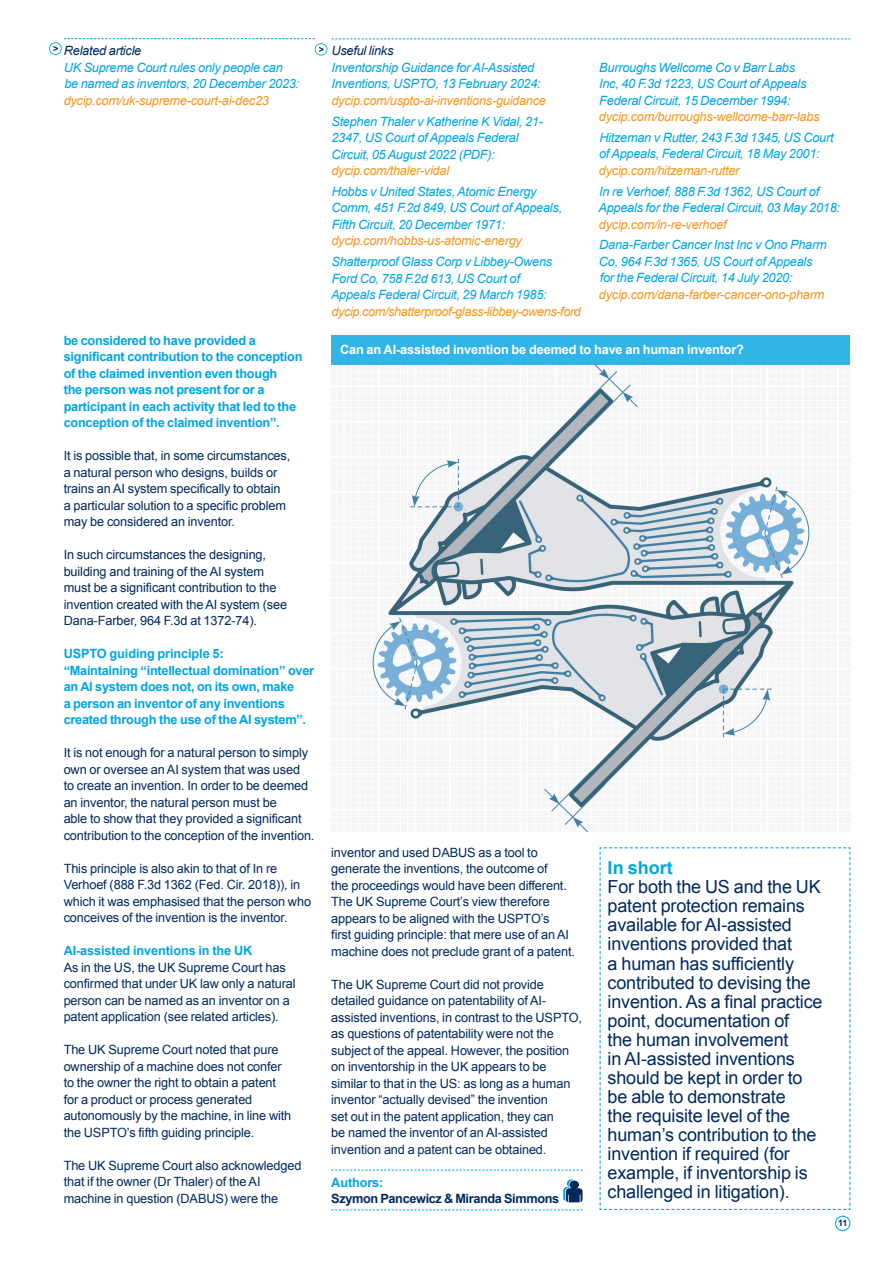
<style>
.page{position:relative;width:893px;height:1263px;background:#fff}
.page>*{position:absolute;margin:0;border:0;box-sizing:border-box;transform-origin:0 0}
.Author_Name{font:18px/19px "Arial";letter-spacing:-.01em;color:#00295c}
.Author_Name-2{font:700 18px "Arial";color:#00a5e3}
.Author_Name-3{font:12.75px/16.5px "Arial";letter-spacing:-.01em;color:#00295c}
.Author_Small_Sub-Header{font:italic 12.75px/16.5px "Arial";letter-spacing:-.02em;color:#00a5e3}
.Author_Name-4{font:700 12.75px/16.5px "Arial";letter-spacing:-.02em;color:#00a5e3}
.Author_Small_Sub-Header-2{font:italic 12.75px "Arial";letter-spacing:-.02em;color:#f7971d}
.t1{font:700 12.75px "Arial";letter-spacing:-.01em;color:#fff}
.Author_Name-5{font:700 12.75px "Arial";letter-spacing:-.03em;color:#00295c}
.t2{font:italic 12.75px "Arial";letter-spacing:-.02em;color:#00295c}
.Author_Small_Sub-Header-3{font:700 12.75px "Arial";letter-spacing:-.01em;color:#00a5e3}
.t3{font:700 9px "Arial";color:#00295c}
.s1{color:#f7971d}
</style>
<div class="page">
<img style="left:332px;top:364px;width:518px;height:468px">
<svg style="left:331px;top:1170px;width:252px;height:1px"></svg>
<svg style="left:331px;top:1209px;width:252px;height:1px"></svg>
<svg style="left:599px;top:847px;width:252px;height:363px"></svg>
<svg style="left:563px;top:1179px;width:20px;height:23px"></svg>
<svg style="left:49px;top:38px;width:801px;height:18px"></svg>
<div style="left:331px;top:335px;width:519px;height:29px;background:#31b5e7"></div>
<svg style="left:835px;top:1216px;width:15px;height:15px"></svg>
<p class="t2" style="left:64px;top:42px;width:79px">Related article</p>
<p class="Author_Small_Sub-Header" style="left:64px;top:59px;width:237px">UK Supreme Court rules only people can be named as inventors, 20 December 2023: <span class="s1">dycip.com/uk-supreme-court-ai-dec23</span></p>
<p class="Author_Name-4" style="left:64px;top:332px;width:240px">be considered to have provided a significant contribution to the conception of the claimed invention even though<br>the person was not present for or a participant in each activity that led to the conception of the claimed invention”.</p>
<p class="Author_Name-3" style="left:64px;top:447px;width:228px">It is possible that, in some circumstances, a natural person who designs, builds or trains an AI system specifically to obtain a particular solution to a specific problem may be considered an inventor.</p>
<p class="Author_Name-3" style="left:64px;top:546px;width:225px">In such circumstances the designing, building and training of the AI system must be a significant contribution to the invention created with the AI system (see Dana-Farber, 964 F.3d at 1372-74).</p>
<p class="Author_Name-4" style="left:64px;top:646px;width:162px">USPTO guiding principle 5:</p>
<p class="Author_Name-4" style="left:64px;top:662px;width:252px">“Maintaining “intellectual domination” over an AI system does not, on its own, make<br>a person an inventor of any inventions created through the use of the AI system”.</p>
<p class="Author_Name-3" style="left:64px;top:744px;width:252px">It is not enough for a natural person to simply own or oversee an AI system that was used<br>to create an invention. In order to be deemed an inventor, the natural person must be<br>able to show that they provided a significant contribution to the conception of the invention.</p>
<p class="Author_Name-3" style="left:64px;top:860px;width:249px">This principle is also akin to that of In re Verhoef (888 F.3d 1362 (Fed. Cir. 2018)), in which it was emphasised that the person who conceives of the invention is the inventor.</p>
<p class="Author_Name-4" style="left:64px;top:943px;width:190px">AI-assisted inventions in the UK</p>
<p class="Author_Name-3" style="left:64px;top:959px;width:233px">As in the US, the UK Supreme Court has confirmed that under UK law only a natural person can be named as an inventor on a patent application (see related articles).</p>
<p class="Author_Name-3" style="left:64px;top:1041px;width:229px">The UK Supreme Court noted that pure ownership of a machine does not confer to the owner the right to obtain a patent for a product or process generated autonomously by the machine, in line with the USPTO’s fifth guiding principle.</p>
<p class="Author_Name-3" style="left:64px;top:1157px;width:239px">The UK Supreme Court also acknowledged that if the owner (Dr Thaler) of the AI machine in question (DABUS) were the</p>
<p class="t2" style="left:332px;top:43px;width:63px">Useful links</p>
<p class="Author_Small_Sub-Header" style="left:332px;top:59px;width:211px">Inventorship Guidance for AI-Assisted<br>Inventions, USPTO, 13 February 2024:</p>
<p class="Author_Small_Sub-Header-2" style="left:331px;top:92px;width:216px">dycip.com/uspto-ai-inventions-guidance</p>
<p class="Author_Small_Sub-Header" style="left:331px;top:113px;width:213px">Stephen Thaler v Katherine K Vidal, 21-<br>2347, US Court of Appeals Federal<br>Circuit, 05 August 2022 (PDF):</p>
<p class="Author_Small_Sub-Header-2" style="left:331px;top:162px;width:119px">dycip.com/thaler-vidal</p>
<p class="Author_Small_Sub-Header" style="left:331px;top:183px;width:232px">Hobbs v United States, Atomic Energy<br>Comm, 451 F.2d 849, US Court of Appeals,<br>Fifth Circuit, 20 December 1971:</p>
<p class="Author_Small_Sub-Header-2" style="left:331px;top:233px;width:192px">dycip.com/hobbs-us-atomic-energy</p>
<p class="Author_Small_Sub-Header" style="left:331px;top:254px;width:223px">Shatterproof Glass Corp v Libbey-Owens<br>Ford Co, 758 F.2d 613, US Court of<br>Appeals Federal Circuit, 29 March 1985:</p>
<p class="Author_Small_Sub-Header-2" style="left:331px;top:303px;width:251px">dycip.com/shatterproof-glass-libbey-owens-ford</p>
<p class="Author_Small_Sub-Header" style="left:599px;top:59px;width:222px">Burroughs Wellcome Co v Barr Labs<br>Inc, 40 F.3d 1223, US Court of Appeals Federal Circuit, 15 December 1994: <span class="s1">dycip.com/burroughs-wellcome-barr-labs</span></p>
<p class="Author_Small_Sub-Header" style="left:599px;top:129px;width:236px">Hitzeman v Rutter, 243 F.3d 1345, US Court of Appeals, Federal Circuit, 18 May 2001:</p>
<p class="Author_Small_Sub-Header-2" style="left:599px;top:162px;width:142px">dycip.com/hitzeman-rutter</p>
<p class="Author_Small_Sub-Header" style="left:598px;top:183px;width:243px">In re Verhoef, 888 F.3d 1362, US Court of<br>Appeals for the Federal Circuit, 03 May 2018:</p>
<p class="Author_Small_Sub-Header-2" style="left:599px;top:216px;width:129px">dycip.com/in-re-verhoef</p>
<p class="Author_Small_Sub-Header" style="left:599px;top:237px;width:229px">Dana-Farber Cancer Inst Inc v Ono Pharm<br>Co, 964 F.3d 1365, US Court of Appeals for the Federal Circuit, 14 July 2020:</p>
<p class="Author_Small_Sub-Header-2" style="left:599px;top:286px;width:227px">dycip.com/dana-farber-cancer-ono-pharm</p>
<p class="t1" style="left:340px;top:341px;width:406px">Can an AI-assisted invention be deemed to have an human inventor?</p>
<p class="Author_Name-3" style="left:331px;top:844px;width:245px">inventor and used DABUS as a tool to generate the inventions, the outcome of<br>the proceedings would have been different.<br>The UK Supreme Court’s view therefore appears to be aligned with the USPTO’s<br>first guiding principle: that mere use of an AI machine does not preclude grant of a patent.</p>
<p class="Author_Name-3" style="left:331px;top:976px;width:252px">The UK Supreme Court did not provide detailed guidance on patentability of AI&shy;assisted inventions, in contrast to the USPTO, as questions of patentability were not the subject of the appeal. However, the position on inventorship in the UK appears to be similar to that in the US: as long as a human inventor “actually devised” the invention<br>set out in the patent application, they can<br>be named the inventor of an AI-assisted invention and a patent can be obtained.</p>
<p class="Author_Small_Sub-Header-3" style="left:331px;top:1174px;width:54px">Authors:</p>
<p class="Author_Name-5" style="left:331px;top:1190px;width:230px">Szymon Pancewicz &amp; Miranda Simmons</p>
<p class="Author_Name-2" style="left:608px;top:856px;width:67px">In short</p>
<p class="Author_Name" style="left:608px;top:878px;width:216px">For both the US and the UK patent protection remains available for AI-assisted inventions provided that<br>a human has sufficiently contributed to devising the invention. As a final practice point, documentation of<br>the human involvement<br>in AI-assisted inventions should be kept in order to be able to demonstrate<br>the requisite level of the human’s contribution to the invention if required (for example, if inventorship is challenged in litigation).</p>
<p class="t3" style="left:838px;top:1217px;width:11px">11</p>
</div>
